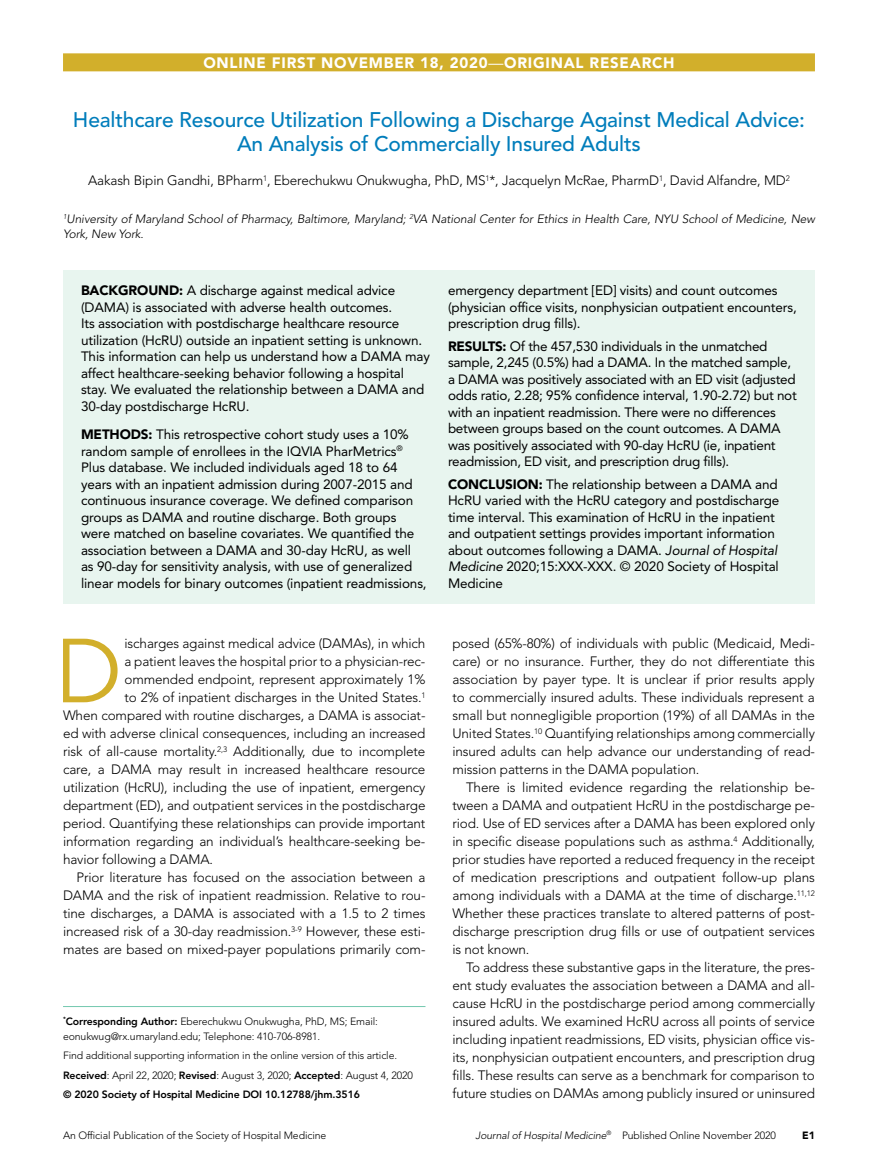
<style>
.page{position:relative;width:878px;height:1175px;background:#fff}
.page>*{position:absolute;margin:0;border:0;box-sizing:border-box;transform-origin:0 0}
.t1{font:89.7px "Avenir LT Std";color:#d2af2b}
.t2{font:500 21px/24px "Avenir LT Std";letter-spacing:-.01em;color:#007dbb;text-align:center}
.t3{font:900 15px "Avenir LT Std";letter-spacing:.05em;color:#fff}
.t4{font:300 13.5px/18px "Avenir LT Std";letter-spacing:-.01em;color:#000;text-align:justify}
.t5{font:13.5px/16.5px "Avenir LT Std";letter-spacing:-.01em;color:#000}
.t6{font:italic 300 12px/15px "Avenir LT Std";letter-spacing:-.01em;color:#000}
.t7{font:300 10.5px/19.5px "Avenir LT Std";letter-spacing:-.01em;color:#000}
.t8{font:900 10.5px "Avenir LT Std";color:#000}
.s1{font-family:"Melior LT Std";font-weight:400}
.s2{font-weight:900}
.s3{font-style:italic}
.s4{font-weight:800}
</style>
<div class="page">
<div style="left:63px;top:53px;width:751px;height:18px;background:#d2af2b"></div>
<hr style="left:63px;top:1006px;width:362px;height:1px;background:#73c8af">
<div style="left:63px;top:270px;width:751px;height:333px;background:#e8f5ef"></div>
<p class="t3" style="left:203px;top:54px;width:472px">ONLINE FIRST NOVEMBER 18, 2020<span class="s1">—</span>ORIGINAL RESEARCH</p>
<h2 class="t2" style="left:73px;top:108px;width:733px">Healthcare Resource Utilization Following a Discharge Against Medical Advice:<br>An Analysis of Commercially Insured Adults</h2>
<p class="t4" style="left:88px;top:172px;width:703px">Aakash Bipin Gandhi, BPharm<sup>1</sup>, Eberechukwu Onukwugha, PhD, MS<sup>1</sup>*, Jacquelyn McRae, PharmD<sup>1</sup>, David Alfandre, MD<sup>2</sup></p>
<p class="t6" style="left:63px;top:211px;width:753px"><sup>1</sup>University of Maryland School of Pharmacy, Baltimore, Maryland; <sup>2</sup>VA National Center for Ethics in Health Care, NYU School of Medicine, New<br>York, New York.</p>
<p class="t5" style="left:81px;top:282px;width:350px"><span class="s2">BACKGROUND:</span> A discharge against medical advice (DAMA) is associated with adverse health outcomes.<br>Its association with postdischarge healthcare resource utilization (HcRU) outside an inpatient setting is unknown.<br>This information can help us understand how a DAMA may affect healthcare-seeking behavior following a hospital stay. We evaluated the relationship between a DAMA and 30-day postdischarge HcRU.</p>
<p class="t5" style="left:81px;top:426px;width:347px"><span class="s2">METHODS:</span> This retrospective cohort study uses a 10% random sample of enrollees in the IQVIA PharMetrics<sup>® </sup>Plus database. We included individuals aged 18 to 64 years with an inpatient admission during 2007-2015 and continuous insurance coverage. We defined comparison groups as DAMA and routine discharge. Both groups were matched on baseline covariates. We quantified the association between a DAMA and 30-day HcRU, as well as 90-day for sensitivity analysis, with use of generalized linear models for binary outcomes (inpatient readmissions,</p>
<p class="t5" style="left:448px;top:282px;width:350px">emergency department [ED] visits) and count outcomes (physician office visits, nonphysician outpatient encounters, prescription drug fills).</p>
<p class="t5" style="left:448px;top:338px;width:350px"><span class="s2">RESULTS:</span> Of the 457,530 individuals in the unmatched sample, 2,245 (0.5%) had a DAMA. In the matched sample, a DAMA was positively associated with an ED visit (adjusted odds ratio, 2.28; 95% confidence interval, 1.90-2.72) but not with an inpatient readmission. There were no differences between groups based on the count outcomes. A DAMA was positively associated with 90-day HcRU (ie, inpatient readmission, ED visit, and prescription drug fills).</p>
<p class="t5" style="left:448px;top:476px;width:333px"><span class="s2">CONCLUSION:</span> The relationship between a DAMA and HcRU varied with the HcRU category and postdischarge time interval. This examination of HcRU in the inpatient and outpatient settings provides important information about outcomes following a DAMA. <span class="s3">Journal of Hospital Medicine</span> 2020;15:XXX-XXX. © 2020 Society of Hospital Medicine</p>
<h1 class="t1" style="left:55px;top:619px;width:68px">D</h1>
<p class="t4" style="left:124px;top:634px;width:302px">ischarges against medical advice (DAMAs), in which</p>
<p class="t4" style="left:124px;top:652px;width:302px">a patient leaves the hospital prior to a physician-rec-</p>
<p class="t4" style="left:124px;top:670px;width:302px">ommended endpoint, represent approximately 1%</p>
<p class="t4" style="left:124px;top:688px;width:302px">to 2% of inpatient discharges in the United States.<sup>1</sup></p>
<p class="t4" style="left:63px;top:706px;width:364px">When compared with routine discharges, a DAMA is associat-</p>
<p class="t4" style="left:63px;top:724px;width:364px">ed with adverse clinical consequences, including an increased</p>
<p class="t4" style="left:63px;top:742px;width:364px">risk of all-cause mortality.<sup>2,3</sup> Additionally, due to incomplete</p>
<p class="t4" style="left:63px;top:760px;width:364px">care, a DAMA may result in increased healthcare resource</p>
<p class="t4" style="left:63px;top:778px;width:364px">utilization (HcRU), including the use of inpatient, emergency</p>
<p class="t4" style="left:63px;top:796px;width:364px">department (ED), and outpatient services in the postdischarge</p>
<p class="t4" style="left:63px;top:814px;width:364px">period. Quantifying these relationships can provide important</p>
<p class="t4" style="left:63px;top:832px;width:364px">information regarding an individual’s healthcare-seeking be-</p>
<p class="t4" style="left:63px;top:850px;width:151px">havior following a DAMA.</p>
<p class="t4" style="left:77px;top:868px;width:350px">Prior literature has focused on the association between a</p>
<p class="t4" style="left:63px;top:886px;width:364px">DAMA and the risk of inpatient readmission. Relative to rou-</p>
<p class="t4" style="left:63px;top:904px;width:364px">tine discharges, a DAMA is associated with a 1.5 to 2 times</p>
<p class="t4" style="left:63px;top:922px;width:364px">increased risk of a 30-day readmission.<sup>3-9</sup> However, these esti-</p>
<p class="t4" style="left:63px;top:940px;width:364px">mates are based on mixed-payer populations primarily com-</p>
<p class="t7" style="left:63px;top:1013px;width:316px;line-height:15px"><sup>*</sup><span class="s4">Corresponding Author:</span> Eberechukwu Onukwugha, PhD, MS; Email: eonukwug@rx.umaryland.edu; Telephone: 410-706-8981.</p>
<p class="t7" style="left:63px;top:1046px;width:351px">Find additional supporting information in the online version of this article.<br><span class="s4">Received</span>: April 22, 2020; <span class="s4">Revised</span>: August 3, 2020; <span class="s4">Accepted</span>: August 4, 2020 <span class="s4">© 2020 Society of Hospital Medicine DOI 10.12788/jhm.3516</span></p>
<p class="t4" style="left:452px;top:634px;width:364px">posed (65%-80%) of individuals with public (Medicaid, Medi&shy;care) or no insurance. Further, they do not differentiate this association by payer type. It is unclear if prior results apply to commercially insured adults. These individuals represent a small but nonnegligible proportion (19%) of all DAMAs in the United States.<sup>10</sup> Quantifying relationships among commercially insured adults can help advance our understanding of read&shy;mission patterns in the DAMA population.</p>
<p class="t4" style="left:452px;top:778px;width:364px;text-indent:14px">There is limited evidence regarding the relationship be&shy;tween a DAMA and outpatient HcRU in the postdischarge pe&shy;riod. Use of ED services after a DAMA has been explored only in specific disease populations such as asthma.<sup>4</sup> Additionally, prior studies have reported a reduced frequency in the receipt of medication prescriptions and outpatient follow-up plans among individuals with a DAMA at the time of discharge.<sup>11,12<br></sup>Whether these practices translate to altered patterns of post&shy;discharge prescription drug fills or use of outpatient services is not known.</p>
<p class="t4" style="left:452px;top:958px;width:364px;text-indent:14px">To address these substantive gaps in the literature, the pres&shy;ent study evaluates the association between a DAMA and all&shy;cause HcRU in the postdischarge period among commercially insured adults. We examined HcRU across all points of service including inpatient readmissions, ED visits, physician office vis&shy;its, nonphysician outpatient encounters, and prescription drug fills. These results can serve as a benchmark for comparison to future studies on DAMAs among publicly insured or uninsured</p>
<p class="t7" style="left:63px;top:1125px;width:265px">An Official Publication of the Society of Hospital Medicine</p>
<p class="t7" style="left:475px;top:1125px;width:302px"><span class="s3">Journal of Hospital Medicine</span><sup>®</sup> Published Online November 2020</p>
<p class="t8" style="left:802px;top:1128px;width:14px">E1</p>
</div>
